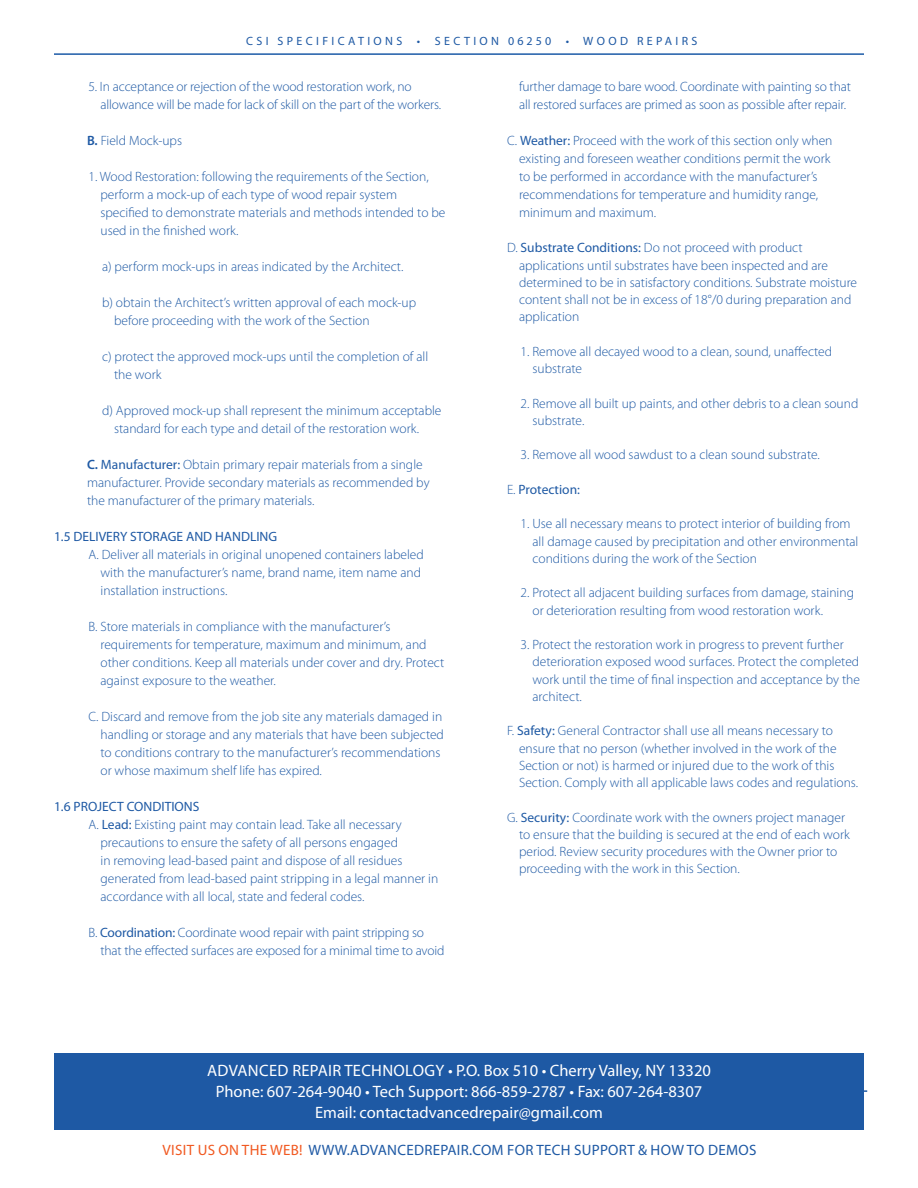
<style>
.page{position:relative;width:918px;height:1188px;background:#fff}
.page>*{position:absolute;margin:0;border:0;box-sizing:border-box;transform-origin:0 0}
.t1{font:16.5px/21px "Myriad Pro";color:#fff;text-align:center}
.t2{font:15px "Myriad Pro";letter-spacing:.02em;color:#1e59a4}
.t3{font:15px "Myriad Pro";letter-spacing:.02em;color:#f15921}
.t4{font:300 13.5px/18px "Myriad Pro";color:#1e59a4}
.t5{font:13.5px "Myriad Pro";color:#1e59a4}
.t6{font:12px "Myriad Pro";letter-spacing:.28em;color:#1e59a4}
.s1{font-weight:600}
.s2{font-weight:400}
.s3{font-weight:300}
.s4{color:#1e59a4}
</style>
<div class="page">
<hr style="left:54px;top:53px;width:810px;height:2px;background:#1c5aa7">
<hr style="left:55px;top:1090px;width:812px;height:2px;background:#1e59a4">
<div style="left:54px;top:1053px;width:810px;height:76px;background:#1e59a4"></div>
<p class="t6" style="left:246px;top:33px;width:157px">CSI Speci fic ati ons</p>
<p class="t6" style="left:417px;top:33px;width:73px">• SE CTION</p>
<p class="t6" style="left:508px;top:33px;width:176px">06250 • Wood Repairs</p>
<p class="t4" style="left:101px;top:78px;width:342px;text-indent:-12px">5. In acceptance or rejection of the wood restoration work, no allowance will be made for lack of skill on the part of the workers.</p>
<p class="t4" style="left:87px;top:132px;width:97px"><span class="s1">B.</span> Field Mock-ups</p>
<p class="t4" style="left:101px;top:168px;width:347px;text-indent:-12px">1. Wood Restoration: following the requirements of the Section, perform a mock-up of each type of wood repair system specified to demonstrate materials and methods intended to be used in the finished work.</p>
<p class="t4" style="left:102px;top:258px;width:303px">a) perform mock-ups in areas indicated by the Architect.</p>
<p class="t4" style="left:114px;top:294px;width:304px;text-indent:-12px">b) obtain the Architect’s written approval of each mock-up before proceeding with the work of the Section</p>
<p class="t4" style="left:114px;top:348px;width:316px;text-indent:-12px">c) protect the approved mock-ups until the completion of all the work</p>
<p class="t4" style="left:114px;top:402px;width:329px;text-indent:-12px">d) Approved mock-up shall represent the minimum acceptable standard for each type and detail of the restoration work.</p>
<p class="t4" style="left:87px;top:456px;width:344px"><span class="s1">C.</span> <span class="s2">Manufacturer:</span> Obtain primary repair materials from a single manufacturer. Provide secondary materials as recommended by the manufacturer of the primary materials.</p>
<p class="t5" style="left:54px;top:528px;width:142px">1.5 DELIVERY STORAGE AND</p>
<p class="t5" style="left:215px;top:528px;width:10px">HAND</p>
<p class="t5" style="left:250px;top:528px;width:29px">LING</p>
<p class="t4" style="left:101px;top:546px;width:325px;text-indent:-12px">A. Deliver all materials in original unopened containers labeled with the manufacturer’s name, brand name, item name and installation instructions.</p>
<p class="t4" style="left:101px;top:618px;width:345px;text-indent:-12px">B. Store materials in compliance with the manufacturer’s requirements for temperature, maximum and minimum, and other conditions. Keep all materials under cover and dry. Protect against exposure to the weather.</p>
<p class="t4" style="left:101px;top:708px;width:345px;text-indent:-12px">C. Discard and remove from the job site any materials damaged in handling or storage and any materials that have been subjected to conditions contrary to the manufacturer’s recommendations or whose maximum shelf life has expired.</p>
<p class="t5" style="left:54px;top:798px;width:90px">1.6 PROJECT COND</p>
<p class="t5" style="left:161px;top:798px;width:40px">ITIONS</p>
<p class="t4" style="left:89px;top:816px;width:315px">A. <span class="s2">Lead:</span> Existing paint may contain lead. Take all necessary</p>
<p class="t4" style="left:101px;top:834px;width:299px">precautions to ensure the safety of all persons engaged</p>
<p class="t4" style="left:101px;top:852px;width:304px">in removing lead-based paint and dispose of all residues</p>
<p class="t4" style="left:101px;top:870px;width:339px">generated from lead-based paint stripping in a legal manner in</p>
<p class="t4" style="left:101px;top:888px;width:266px">accordance with all local, state and federal codes.</p>
<p class="t4" style="left:101px;top:924px;width:346px;text-indent:-12px">B. <span class="s2">Coordination:</span> Coordinate wood repair with paint stripping so that the effected surfaces are exposed for a minimal time to avoid</p>
<p class="t4" style="left:519px;top:78px;width:333px">further damage to bare wood. Coordinate with painting so that all restored surfaces are primed as soon as possible after repair.</p>
<p class="t4" style="left:519px;top:132px;width:315px;text-indent:-12px">C. <span class="s2">Weather:</span> Proceed with the work of this section only when existing and foreseen weather conditions permit the work to be performed in accordance with the manufacturer’s recommendations for temperature and humidity range, minimum and maximum.</p>
<p class="t4" style="left:519px;top:239px;width:340px;line-height:17.2px;text-indent:-12px">D. <span class="s2">Substrate Conditions:</span> Do not proceed with product applications until substrates have been inspected and are determined to be in satisfactory conditions. Substrate moisture content shall not be in excess of 18°/0 during preparation and application</p>
<p class="t4" style="left:533px;top:343px;width:301px;line-height:17.2px;text-indent:-12px">1. Remove all decayed wood to a clean, sound, unaffected substrate</p>
<p class="t4" style="left:533px;top:395px;width:327px;line-height:17.2px;text-indent:-12px">2. Remove all built up paints, and other debris to a clean sound substrate.</p>
<p class="t4" style="left:521px;top:446px;width:301px">3. Remove all wood sawdust to a clean sound substrate.</p>
<p class="t5" style="left:507px;top:481px;width:74px"><span class="s3">E.</span> Protection:</p>
<p class="t4" style="left:533px;top:515px;width:327px;line-height:17.2px;text-indent:-12px">1. Use all necessary means to protect interior of building from all damage caused by precipitation and other environmental conditions during the work of the Section</p>
<p class="t4" style="left:533px;top:584px;width:323px;line-height:17.2px;text-indent:-12px">2. Protect all adjacent building surfaces from damage, staining or deterioration resulting from wood restoration work.</p>
<p class="t4" style="left:533px;top:636px;width:329px;line-height:17.2px;text-indent:-12px">3. Protect the restoration work in progress to prevent further deterioration exposed wood surfaces. Protect the completed work until the time of final inspection and acceptance by the architect.</p>
<p class="t4" style="left:519px;top:722px;width:341px;line-height:17.2px;text-indent:-12px">F. <span class="s2">Safety:</span> General Contractor shall use all means necessary to ensure that no person (whether involved in the work of the Section or not) is harmed or injured due to the work of this Section. Comply with all applicable laws codes and regulations.</p>
<p class="t4" style="left:519px;top:809px;width:332px;line-height:17.2px;text-indent:-12px">G. <span class="s2">Security:</span> Coordinate work with the owners project manager to ensure that the building is secured at the end of each work period. Review security procedures with the Owner prior to proceeding with the work in this Section.</p>
<p class="t1" style="left:207px;top:1060px;width:505px">Advanced Repair Technology • P.O. Box 510 • Cherry Valley, NY 13320<br>Phone: 607-264-9040 • Tech Support: 866-859-2787 • Fax: 607-264-8307<br>Email: contactadvancedrepair@gmail.com</p>
<p class="t3" style="left:163px;top:1141px;width:160px">Visit us on the Web! <span class="s4">www</span></p>
<p class="t2" style="left:347px;top:1141px;width:410px">.advancedrepair.com For Tech Support &amp; How to Demos</p>
</div>
